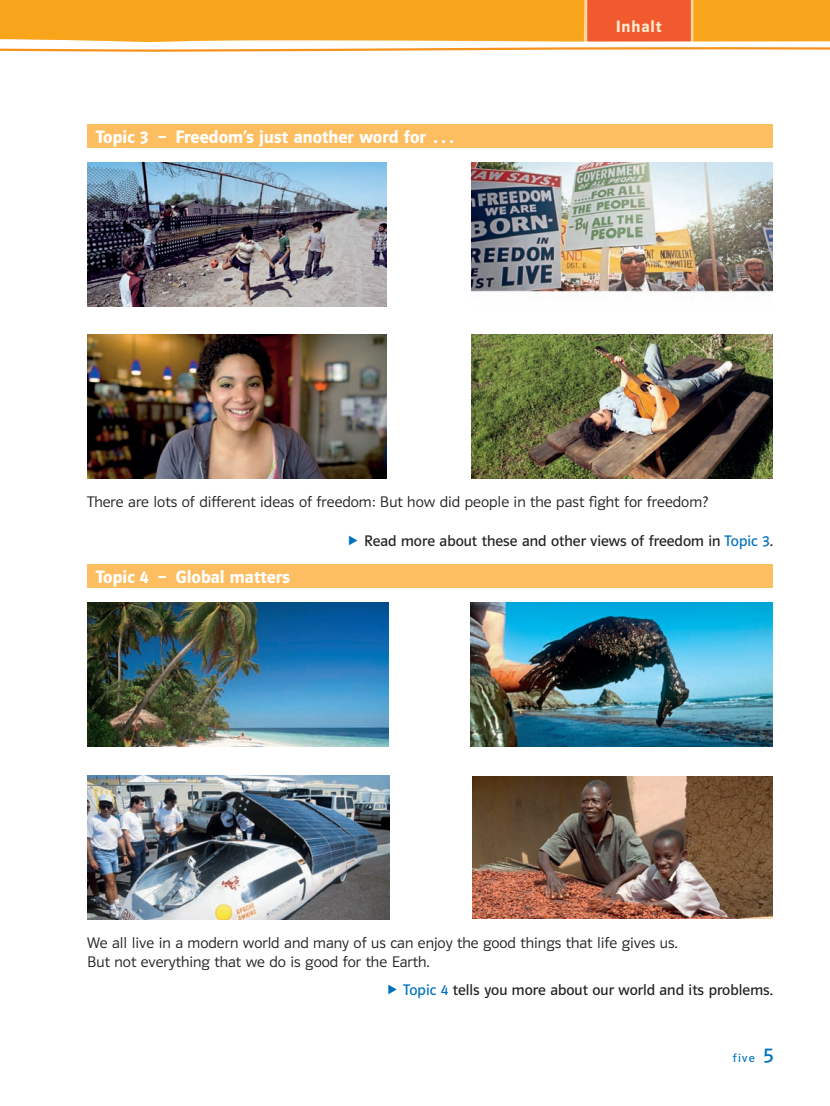
<style>
.page{position:relative;width:830px;height:1106px;background:#fff}
.page>*{position:absolute;margin:0;border:0;box-sizing:border-box;transform-origin:0 0}
.t1{font:18px "Polo ST11 K Hfett";color:#fff}
.t2{font:16.5px "Polo ST11 K Hfett";letter-spacing:.05em;color:#feeacc}
.t3{font:15.3px/19.2px "Polo ST11 K Leicht";color:#231f20}
.t4{font:15.3px "Polo ST11 K Buch";color:#231f20}
.t5{font:12px "Polo ST11 K Buch";color:#0072bc}
.s1{color:#0072bc}
.s2{font-size:21px}
</style>
<div class="page">
<div style="left:87px;top:124px;width:685px;height:24px;background:#fdbe62"></div>
<img style="left:471px;top:335px;width:301px;height:143px">
<div style="left:87px;top:564px;width:685px;height:24px;background:#fdbe62"></div>
<img style="left:87px;top:163px;width:299px;height:143px">
<img style="left:87px;top:335px;width:299px;height:143px">
<img style="left:87px;top:602px;width:301px;height:144px">
<img style="left:87px;top:775px;width:302px;height:144px">
<img style="left:470px;top:603px;width:302px;height:143px">
<img style="left:471px;top:163px;width:301px;height:131px">
<img style="left:472px;top:776px;width:300px;height:142px">
<svg style="left:0;top:0;width:830px;height:52px;background:#f9ab43"></svg>
<p class="t1" style="left:96px;top:127px;width:361px">Topic 3 – Freedom’s just another word for …</p>
<p class="t2" style="left:615px;top:17px;width:47px">Inhalt</p>
<p class="t3" style="left:87px;top:492px;width:622px">There are lots of different ideas of freedom: But how did people in the past fight for freedom?</p>
<p class="t4" style="left:364px;top:532px;width:410px">Read more about these and other views of freedom in <span class="s1">Topic 3</span>.</p>
<p class="t1" style="left:96px;top:567px;width:196px">Topic 4 – Global matters</p>
<p class="t3" style="left:87px;top:933px;width:591px">We all live in a modern world and many of us can enjoy the good things that life gives us.<br>But not everything that we do is good for the Earth.</p>
<p class="t4" style="left:403px;top:982px;width:371px"><span class="s1">Topic 4</span> tells you more about our world and its problems.</p>
<p class="t5" style="left:732px;top:1051px;width:42px">five <span class="s2">5</span></p>
</div>
